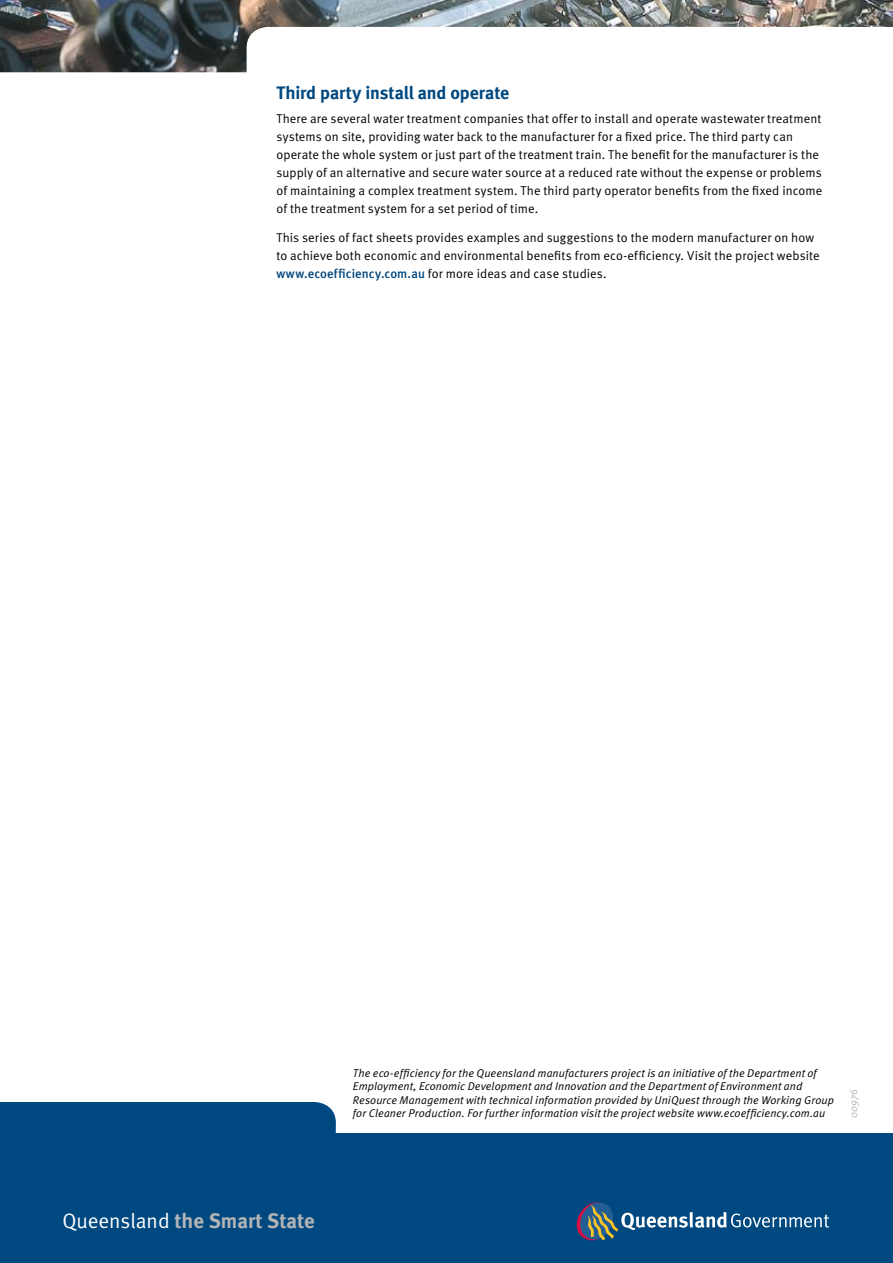
<style>
.page{position:relative;width:893px;height:1263px;background:#fff}
.page>*{position:absolute;margin:0;border:0;box-sizing:border-box;transform-origin:0 0}
.t1{font:700 20.85px "Meta";color:#b2b4b6}
.t2{font:700 18px "Meta";letter-spacing:-.005em;color:#004880}
.t3{font:12.75px/18px "Meta Normal";letter-spacing:.01em;color:#000}
.t4{font:italic 11.25px/13.5px "Meta Normal";letter-spacing:.01em;color:#000}
.t5{font:italic 10.5px "Meta Normal";color:#b2b4b6}
.s1{font-family:"Meta";font-weight:500;color:#00457c}
.s2{font-family:"Meta Normal";font-weight:400;color:#fff}
</style>
<div class="page">
<svg style="left:0;top:1102px;width:893px;height:161px;background:#216090"></svg>
<svg style="left:575px;top:1199px;width:254px;height:44px;background:#235c89"></svg>
<img style="left:0;top:0;width:893px;height:72px">
<h2 class="t2" style="left:276px;top:82px;width:234px">Third party install and operate</h2>
<p class="t3" style="left:276px;top:110px;width:547px">There are several water treatment companies that offer to install and operate wastewater treatment systems on site, providing water back to the manufacturer for a fixed price. The third party can operate the whole system or just part of the treatment train. The benefit for the manufacturer is the supply of an alternative and secure water source at a reduced rate without the expense or problems of maintaining a complex treatment system. The third party operator benefits from the fixed income of the treatment system for a set period of time.</p>
<p class="t3" style="left:276px;top:228px;width:545px">This series of fact sheets provides examples and suggestions to the modern manufacturer on how to achieve both economic and environmental benefits from eco-efficiency. Visit the project website <span class="s1">www.ecoefficiency.com.au</span> for more ideas and case studies.</p>
<h1 class="t1" style="left:62px;top:1208px;width:254px"><span class="s2">Queensland</span> the Smart State</h1>
<p class="t4" style="left:353px;top:1066px;width:483px">The eco-efficiency for the Queensland manufacturers project is an initiative of the Department of Employment, Economic Development and Innovation and the Department of Environment and Resource Management with technical information provided by UniQuest through the Working Group for Cleaner Production. For further information visit the project website www.ecoefficiency.com.au</p>
<p class="t5" style="left:847px;top:1118px;width:31px;rotate:-90deg">00976</p>
</div>
